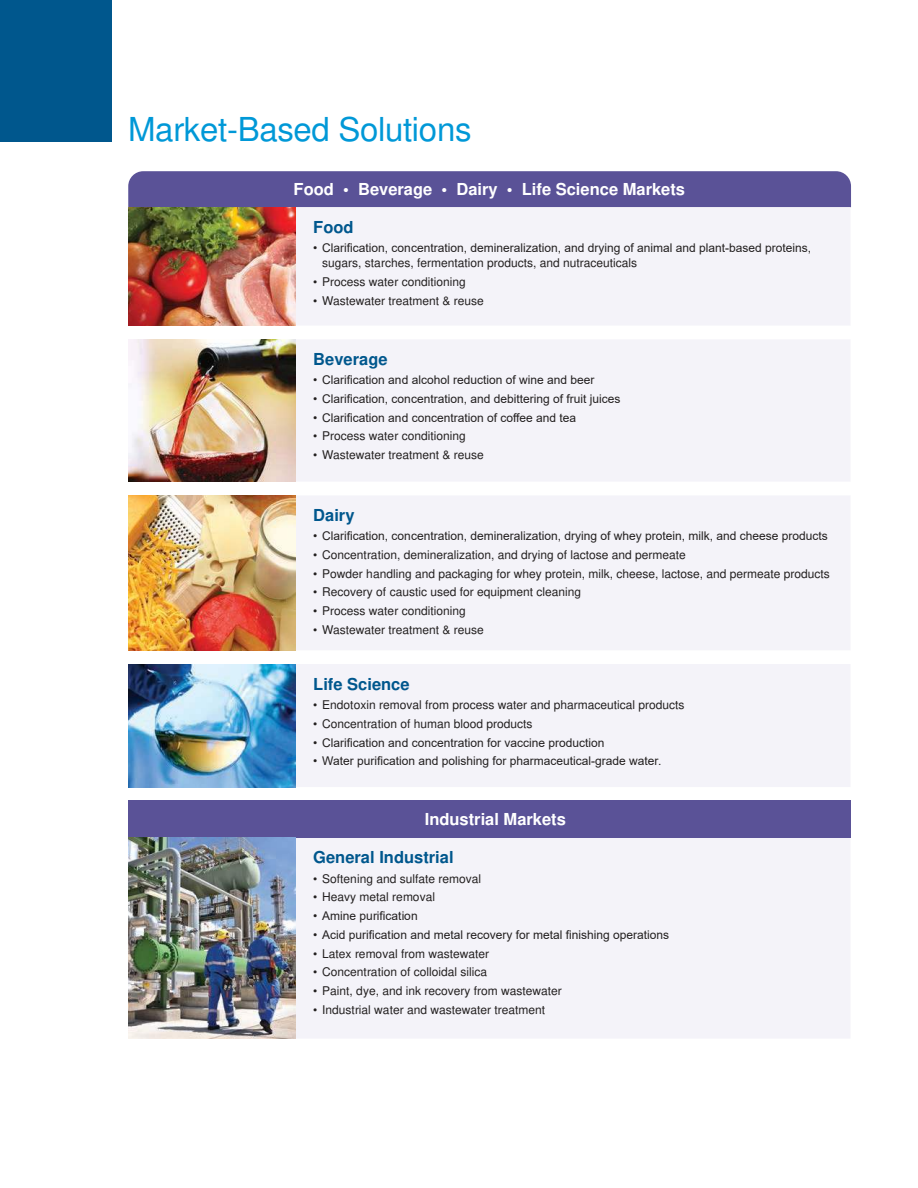
<style>
.page{position:relative;width:918px;height:1188px;background:#fff}
.page>*{position:absolute;margin:0;border:0;box-sizing:border-box;transform-origin:0 0}
.t1{font:33px "Arial";letter-spacing:-.01em;color:#0098d7}
.t2{font:700 16.5px "Arial";color:#fff}
.t3{font:700 16.5px "Arial";color:#00578d}
.t4{font:12px/15px "Arial";color:#221f1f}
</style>
<div class="page">
<div style="left:0;top:0;width:111px;height:141px;background:#00578d"></div>
<div style="left:128px;top:171px;width:723px;height:36px;background:#5a5297"></div>
<div style="left:295px;top:207px;width:556px;height:832px;background:#f4f3f9"></div>
<svg style="left:128px;top:326px;width:723px;height:475px;fill:#f4f3f9"></svg>
<div style="left:128px;top:801px;width:723px;height:37px;background:#5a5297"></div>
<img style="left:128px;top:207px;width:167px;height:119px">
<img style="left:128px;top:339px;width:167px;height:143px">
<img style="left:128px;top:495px;width:167px;height:156px">
<img style="left:128px;top:664px;width:167px;height:123px">
<img style="left:128px;top:838px;width:167px;height:201px">
<h1 class="t1" style="left:128px;top:116px;width:345px">Market-Based Solutions</h1>
<h2 class="t2" style="left:294px;top:183px;width:393px">Food • Beverage • Dairy • Life Science Markets</h2>
<h2 class="t3" style="left:313px;top:220px;width:42px">Food</h2>
<p class="t4" style="left:322px;top:240px;width:490px;text-indent:-9px">• Clari昀椀cation, concentration, demineralization, and drying of animal and plant-based proteins, sugars, starches, fermentation products, and nutraceuticals</p>
<p class="t4" style="left:313px;top:275px;width:154px">• Process water conditioning</p>
<p class="t4" style="left:313px;top:294px;width:172px">• Wastewater treatment &amp; reuse</p>
<h2 class="t3" style="left:313px;top:352px;width:76px">Beverage</h2>
<p class="t4" style="left:313px;top:372px;width:283px">• Clari昀椀cation and alcohol reduction of wine and beer</p>
<p class="t4" style="left:313px;top:391px;width:309px">• Clari昀椀cation, concentration, and debittering of fruit juices</p>
<p class="t4" style="left:313px;top:410px;width:264px">• Clari昀椀cation and concentration of co昀昀ee and tea</p>
<p class="t4" style="left:313px;top:430px;width:154px">• Process water conditioning</p>
<p class="t4" style="left:313px;top:449px;width:172px">• Wastewater treatment &amp; reuse</p>
<h2 class="t3" style="left:313px;top:508px;width:43px">Dairy</h2>
<p class="t4" style="left:313px;top:528px;width:516px">• Clari昀椀cation, concentration, demineralization, drying of whey protein, milk, and cheese products</p>
<p class="t4" style="left:313px;top:548px;width:374px">• Concentration, demineralization, and drying of lactose and permeate</p>
<p class="t4" style="left:313px;top:567px;width:518px">• Powder handling and packaging for whey protein, milk, cheese, lactose, and permeate products</p>
<p class="t4" style="left:313px;top:586px;width:269px">• Recovery of caustic used for equipment cleaning</p>
<p class="t4" style="left:313px;top:605px;width:154px">• Process water conditioning</p>
<p class="t4" style="left:313px;top:623px;width:172px">• Wastewater treatment &amp; reuse</p>
<h2 class="t3" style="left:313px;top:677px;width:98px">Life Science</h2>
<p class="t4" style="left:313px;top:698px;width:373px">• Endotoxin removal from process water and pharmaceutical products</p>
<p class="t4" style="left:313px;top:717px;width:221px">• Concentration of human blood products</p>
<p class="t4" style="left:313px;top:735px;width:293px">• Clari昀椀cation and concentration for vaccine production</p>
<p class="t4" style="left:313px;top:753px;width:350px">• Water puri昀椀cation and polishing for pharmaceutical-grade water.</p>
<h2 class="t2" style="left:425px;top:813px;width:143px">Industrial Markets</h2>
<h2 class="t3" style="left:313px;top:851px;width:142px">General Industrial</h2>
<p class="t4" style="left:313px;top:872px;width:169px">• Softening and sulfate removal</p>
<p class="t4" style="left:313px;top:891px;width:123px">• Heavy metal removal</p>
<p class="t4" style="left:313px;top:908px;width:106px">• Amine puri昀椀cation</p>
<p class="t4" style="left:313px;top:927px;width:357px">• Acid puri昀椀cation and metal recovery for metal 昀椀nishing operations</p>
<p class="t4" style="left:313px;top:947px;width:177px">• Latex removal from wastewater</p>
<p class="t4" style="left:313px;top:966px;width:175px">• Concentration of colloidal silica</p>
<p class="t4" style="left:313px;top:984px;width:250px">• Paint, dye, and ink recovery from wastewater</p>
<p class="t4" style="left:313px;top:1003px;width:233px">• Industrial water and wastewater treatment</p>
</div>
